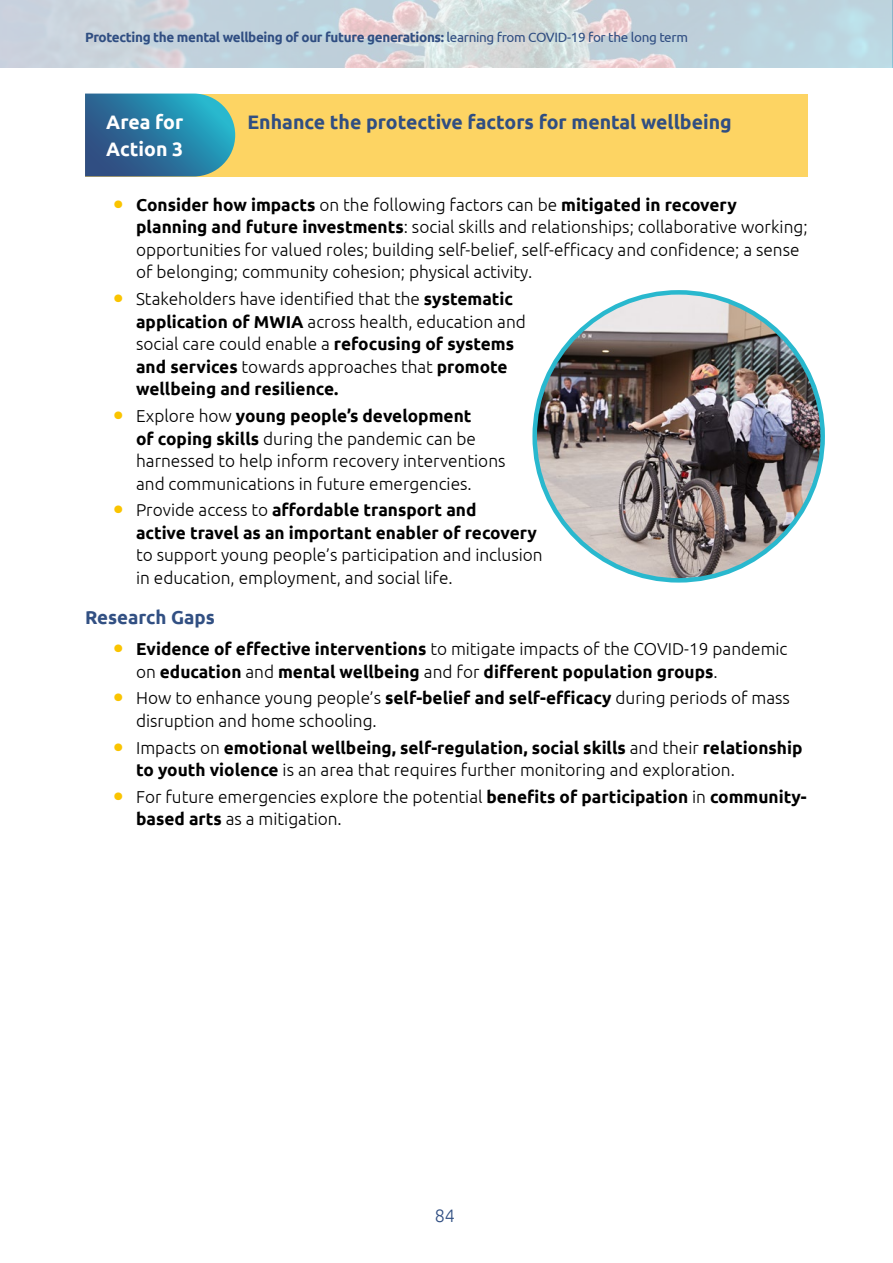
<style>
.page{position:relative;width:893px;height:1263px;background:#fff}
.page>*{position:absolute;margin:0;border:0;box-sizing:border-box;transform-origin:0 0}
.Heading_2{font:700 19.5px "Ubuntu";color:#304e82}
.Heading_2-2{font:700 19.5px/27px "Ubuntu";color:#fff}
.Intro{font:700 18.75px "Ubuntu";color:#325083}
.t1{font:300 18px "Ubuntu";color:#304e82}
.t2{font:300 17.25px/22.5px "Ubuntu";color:#000}
.t3{font:700 17.25px/22.5px "Ubuntu";color:#000}
.t4{font:700 13.5px "Ubuntu";letter-spacing:-.025em;color:#304e82}
.s1{font-weight:400}
.s2{font-weight:700;font-size:27px;color:#fac400}
.s3{font-weight:700}
.s4{font-size:27px;color:#fac400}
.s5{font-weight:300}
</style>
<div class="page">
<img style="left:0;top:0;width:892px;height:67px">
<hr style="left:892px;top:0;width:1px;height:67px;background:#8cb9cb">
<div style="left:85px;top:94px;width:723px;height:82px;background:#fdd463"></div>
<svg style="left:85px;top:94px;width:150px;height:82px"></svg>
<img style="left:535px;top:292px;width:288px;height:288px;border-radius:144px">
<p class="t4" style="left:85px;top:29px;width:604px">Protecting the mental wellbeing of our future generations: <span class="s1">learning from COVID-19 for the long term</span></p>
<p class="Heading_2-2" style="left:106px;top:108px;width:79px">Area for<br>Action 3</p>
<p class="Heading_2" style="left:247px;top:110px;width:486px">Enhance the protective factors for mental wellbeing</p>
<p class="t2" style="left:136px;top:193px;width:673px;text-indent:-23px"><span class="s2">•</span> <span class="s3">Consider how impacts</span> on the following factors can be <span class="s3">mitigated in recovery planning and future investments</span>: social skills and relationships; collaborative working; opportunities for valued roles; building self-belief, self-efficacy and confidence; a sense of belonging; community cohesion; physical activity.</p>
<p class="t2" style="left:136px;top:287px;width:391px;text-indent:-23px"><span class="s2">•</span> Stakeholders have identified that the <span class="s3">systematic application of MWIA</span> across health, education and social care could enable a <span class="s3">refocusing of systems and services</span> towards approaches that <span class="s3">promote wellbeing and resilience.</span></p>
<p class="t2" style="left:136px;top:404px;width:371px;text-indent:-23px"><span class="s2">•</span> Explore how <span class="s3">young people’s development<br>of coping skills</span> during the pandemic can be harnessed to help inform recovery interventions and communications in future emergencies.</p>
<p class="t2" style="left:136px;top:498px;width:408px;text-indent:-23px"><span class="s2">•</span> Provide access to <span class="s3">affordable transport and<br>active travel as an important enabler of recovery </span>to support young people’s participation and inclusion in education, employment, and social life.</p>
<p class="Intro" style="left:85px;top:606px;width:131px">Research Gaps</p>
<p class="t3" style="left:136px;top:637px;width:653px;text-indent:-23px"><span class="s4">•</span> Evidence of effective interventions <span class="s5">to mitigate impacts of the COVID-19 pandemic on</span> education <span class="s5">and</span> mental wellbeing <span class="s5">and for</span> different population groups<span class="s5">.</span></p>
<p class="t2" style="left:136px;top:686px;width:655px;text-indent:-23px"><span class="s2">•</span> How to enhance young people’s <span class="s3">self-belief and self-efficacy</span> during periods of mass disruption and home schooling.</p>
<p class="t3" style="left:136px;top:736px;width:668px;text-indent:-23px"><span class="s4">•</span> <span class="s5">Impacts on</span> emotional wellbeing, self-regulation, social skills <span class="s5">and their</span> relationship to youth violence <span class="s5">is an area that requires further monitoring and exploration.</span></p>
<p class="t2" style="left:136px;top:785px;width:672px;text-indent:-23px"><span class="s2">•</span> For future emergencies explore the potential <span class="s3">benefits of participation</span> in <span class="s3">community&shy;based arts</span> as a mitigation.</p>
<p class="t1" style="left:435px;top:1205px;width:22px">84</p>
</div>
